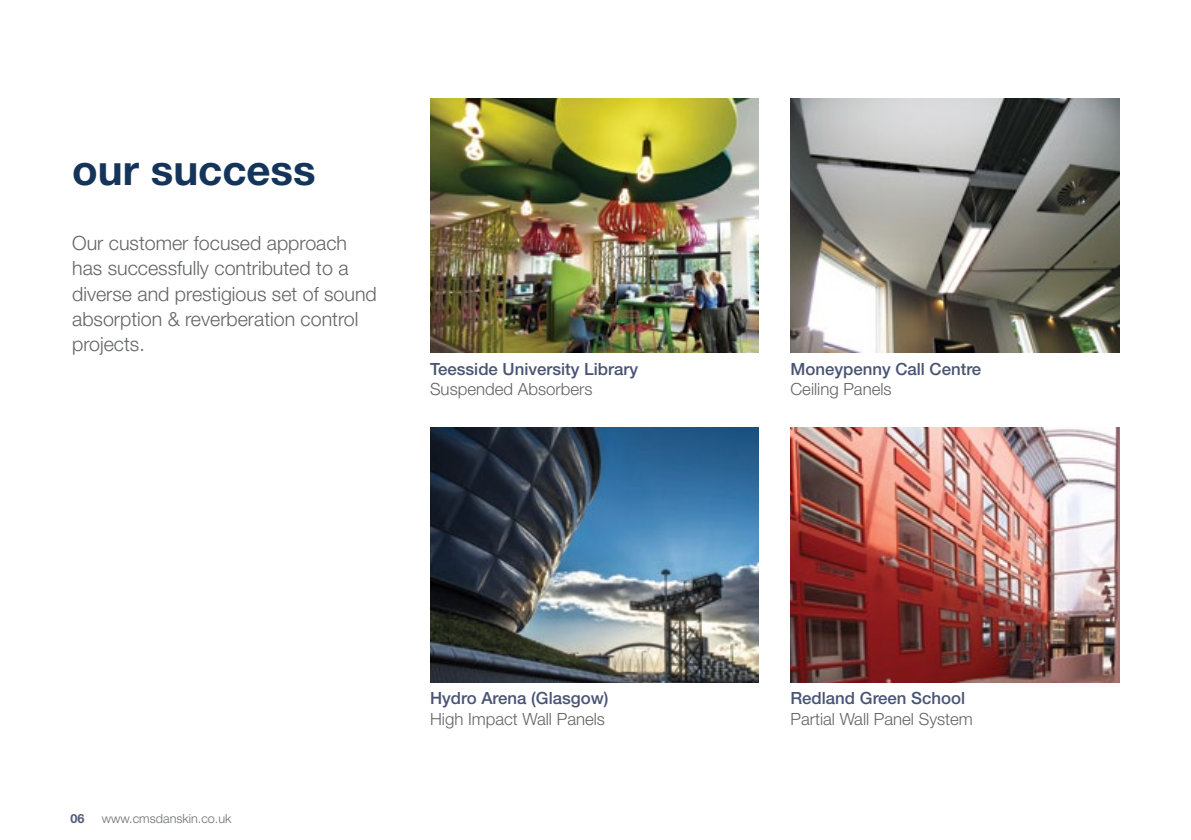
<style>
.page{position:relative;width:1191px;height:840px;background:#fff}
.page>*{position:absolute;margin:0;border:0;box-sizing:border-box;transform-origin:0 0}
.t1{font:700 42px "Helvetica Neue LT Pro";color:#153459}
.t2{font:300 19.6px/25.2px "Helvetica Neue LT Pro";color:#636466}
.t3{font:500 16.8px "Helvetica Neue LT Pro";color:#495474}
.t4{font:300 16.8px "Helvetica Neue LT Pro";color:#636466}
.t5{font:300 12.6px "Helvetica Neue LT Pro";color:#6d6e71}
.t6{font:700 12.6px "Helvetica Neue LT Pro";color:#525b7a}
</style>
<div class="page">
<img style="left:790px;top:98px;width:329px;height:254px">
<img style="left:430px;top:98px;width:329px;height:255px">
<img style="left:430px;top:427px;width:329px;height:254px">
<img style="left:790px;top:427px;width:329px;height:254px">
<h1 class="t1" style="left:72px;top:144px;width:245px">our success</h1>
<p class="t2" style="left:72px;top:230px;width:306px">Our customer focused approach has successfully contributed to a diverse and prestigious set of sound absorption &amp; reverberation control projects.</p>
<p class="t3" style="left:430px;top:359px;width:209px">Teesside University Library</p>
<p class="t4" style="left:430px;top:379px;width:164px">Suspended Absorbers</p>
<p class="t6" style="left:70px;top:810px;width:16px">06</p>
<p class="t5" style="left:102px;top:810px;width:131px">www.cmsdanskin.co.uk</p>
<p class="t3" style="left:430px;top:688px;width:180px">Hydro Arena (Glasgow)</p>
<p class="t4" style="left:430px;top:707px;width:176px">High Impact Wall Panels</p>
<p class="t3" style="left:790px;top:359px;width:192px">Moneypenny Call Centre</p>
<p class="t4" style="left:790px;top:379px;width:103px">Ceiling Panels</p>
<p class="t3" style="left:790px;top:688px;width:176px">Redland Green School</p>
<p class="t4" style="left:790px;top:707px;width:184px">Partial Wall Panel System</p>
</div>
